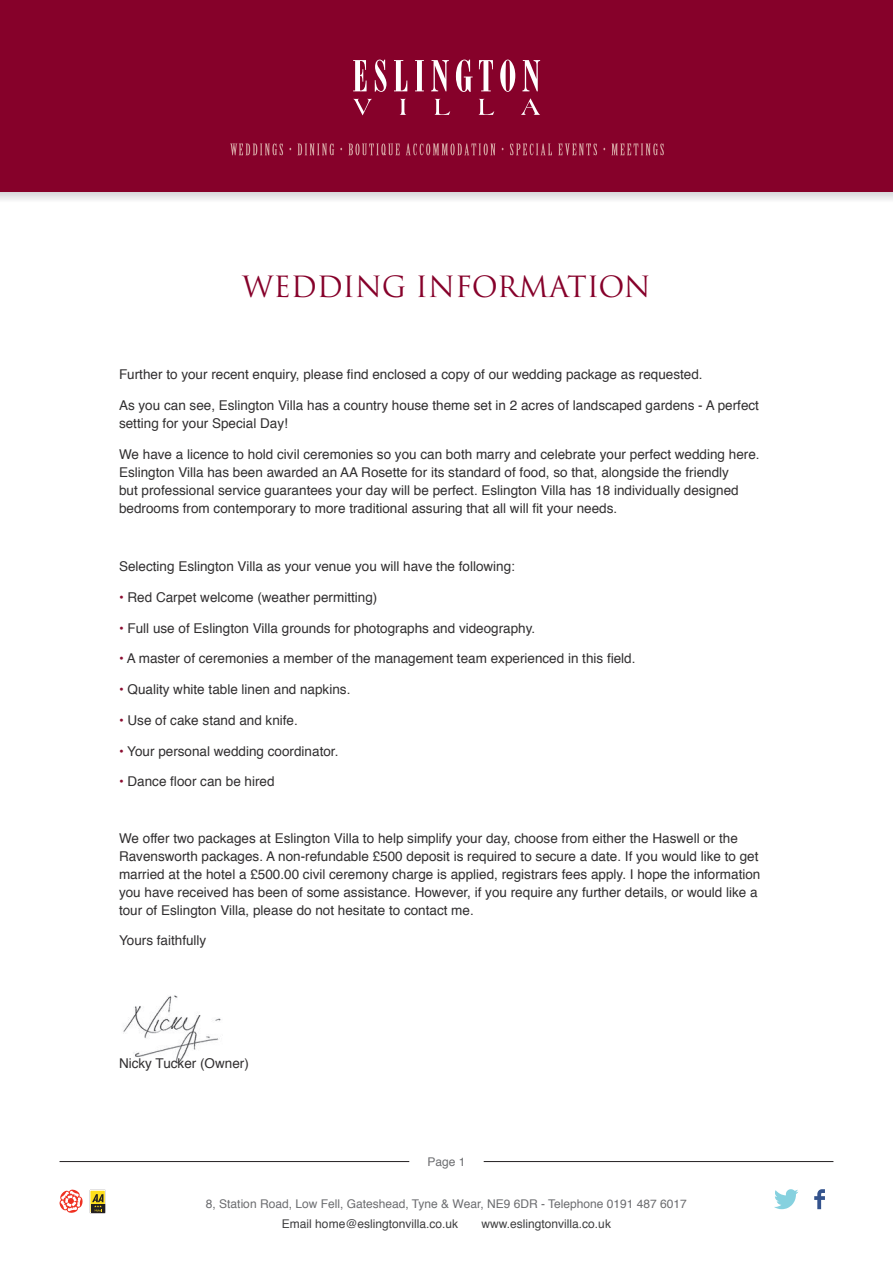
<style>
.page{position:relative;width:893px;height:1263px;background:#fff}
.page>*{position:absolute;margin:0;border:0;box-sizing:border-box;transform-origin:0 0}
.t1{font:28.5px "Trajan Pro";color:#86012a}
.t2{font:13.5px/18px "Helvetica";color:#312f30}
.t3{font:12px "Helvetica";color:#6c6d70}
.t4{font:12px "Helvetica";color:#3e3e3f}
.s1{color:#8b0e31}
</style>
<div class="page">
<svg style="left:0;top:191px;width:893px;height:9px"></svg>
<img style="left:123px;top:995px;width:98px;height:71px">
<div style="left:0;top:0;width:893px;height:191px;background:#86012a"></div>
<svg style="left:353px;top:60px;width:14px;height:31px"></svg>
<svg style="left:375px;top:60px;width:11px;height:32px"></svg>
<svg style="left:394px;top:60px;width:13px;height:31px"></svg>
<svg style="left:415px;top:60px;width:9px;height:31px"></svg>
<svg style="left:431px;top:60px;width:18px;height:31px"></svg>
<svg style="left:456px;top:60px;width:17px;height:32px"></svg>
<svg style="left:479px;top:60px;width:14px;height:31px"></svg>
<svg style="left:500px;top:60px;width:15px;height:32px"></svg>
<svg style="left:522px;top:60px;width:18px;height:31px"></svg>
<svg style="left:353px;top:99px;width:19px;height:16px"></svg>
<svg style="left:400px;top:99px;width:6px;height:16px"></svg>
<svg style="left:434px;top:99px;width:16px;height:16px"></svg>
<svg style="left:479px;top:99px;width:15px;height:16px"></svg>
<svg style="left:521px;top:98px;width:19px;height:17px"></svg>
<svg style="left:59px;top:1189px;width:24px;height:24px"></svg>
<svg style="left:89px;top:1189px;width:17px;height:24px"></svg>
<svg style="left:774px;top:1189px;width:24px;height:20px"></svg>
<svg style="left:814px;top:1189px;width:11px;height:20px"></svg>
<hr style="left:60px;top:1161px;width:349px;height:1px;background:#231f20">
<hr style="left:484px;top:1161px;width:349px;height:1px;background:#231f20">
<svg style="left:230px;top:144px;width:53px;height:11px"></svg>
<svg style="left:297px;top:144px;width:37px;height:11px"></svg>
<svg style="left:348px;top:144px;width:52px;height:11px"></svg>
<svg style="left:406px;top:144px;width:89px;height:11px"></svg>
<svg style="left:510px;top:144px;width:42px;height:11px"></svg>
<svg style="left:558px;top:144px;width:39px;height:11px"></svg>
<svg style="left:611px;top:144px;width:53px;height:11px"></svg>
<h1 class="t1" style="left:242px;top:268px;width:410px">WEDDING INFORMATION</h1>
<p class="t2" style="left:119px;top:366px;width:585px">Further to your recent enquiry, please find enclosed a copy of our wedding package as requested.</p>
<p class="t2" style="left:119px;top:396px;width:641px">As you can see, Eslington Villa has a country house theme set in 2 acres of landscaped gardens - A perfect setting for your Special Day!</p>
<p class="t2" style="left:119px;top:445px;width:642px">We have a licence to hold civil ceremonies so you can both marry and celebrate your perfect wedding here.<br>Eslington Villa has been awarded an AA Rosette for its standard of food, so that, alongside the friendly<br>but professional service guarantees your day will be perfect. Eslington Villa has 18 individually designed bedrooms from contemporary to more traditional assuring that all will fit your needs.</p>
<p class="t2" style="left:119px;top:558px;width:397px">Selecting Eslington Villa as your venue you will have the following:</p>
<p class="t2" style="left:119px;top:588px;width:260px"><span class="s1">•</span> Red Carpet welcome (weather permitting)</p>
<p class="t2" style="left:119px;top:619px;width:418px"><span class="s1">•</span> Full use of Eslington Villa grounds for photographs and videography.</p>
<p class="t2" style="left:119px;top:650px;width:518px"><span class="s1">•</span> A master of ceremonies a member of the management team experienced in this field.</p>
<p class="t2" style="left:119px;top:681px;width:233px"><span class="s1">•</span> Quality white table linen and napkins.</p>
<p class="t2" style="left:119px;top:711px;width:180px"><span class="s1">•</span> Use of cake stand and knife.</p>
<p class="t2" style="left:119px;top:742px;width:221px"><span class="s1">•</span> Your personal wedding coordinator.</p>
<p class="t2" style="left:119px;top:773px;width:157px"><span class="s1">•</span> Dance floor can be hired</p>
<p class="t2" style="left:119px;top:829px;width:643px">We offer two packages at Eslington Villa to help simplify your day, choose from either the Haswell or the Ravensworth packages. A non-refundable £500 deposit is required to secure a date. If you would like to get married at the hotel a £500.00 civil ceremony charge is applied, registrars fees apply. I hope the information you have received has been of some assistance. However, if you require any further details, or would like a tour of Eslington Villa, please do not hesitate to contact me.</p>
<p class="t2" style="left:119px;top:932px;width:89px">Yours faithfully</p>
<p class="t2" style="left:119px;top:1055px;width:131px">Nicky Tucker (Owner)</p>
<p class="t3" style="left:427px;top:1152px;width:40px">Page 1</p>
<p class="t3" style="left:206px;top:1195px;width:482px">8, Station Road, Low Fell, Gateshead, Tyne &amp; Wear, NE9 6DR - Telephone 0191 487 6017</p>
<p class="t4" style="left:282px;top:1214px;width:178px">Email home@eslingtonvilla.co.uk</p>
<p class="t4" style="left:482px;top:1214px;width:131px">www.eslingtonvilla.co.uk</p>
</div>
